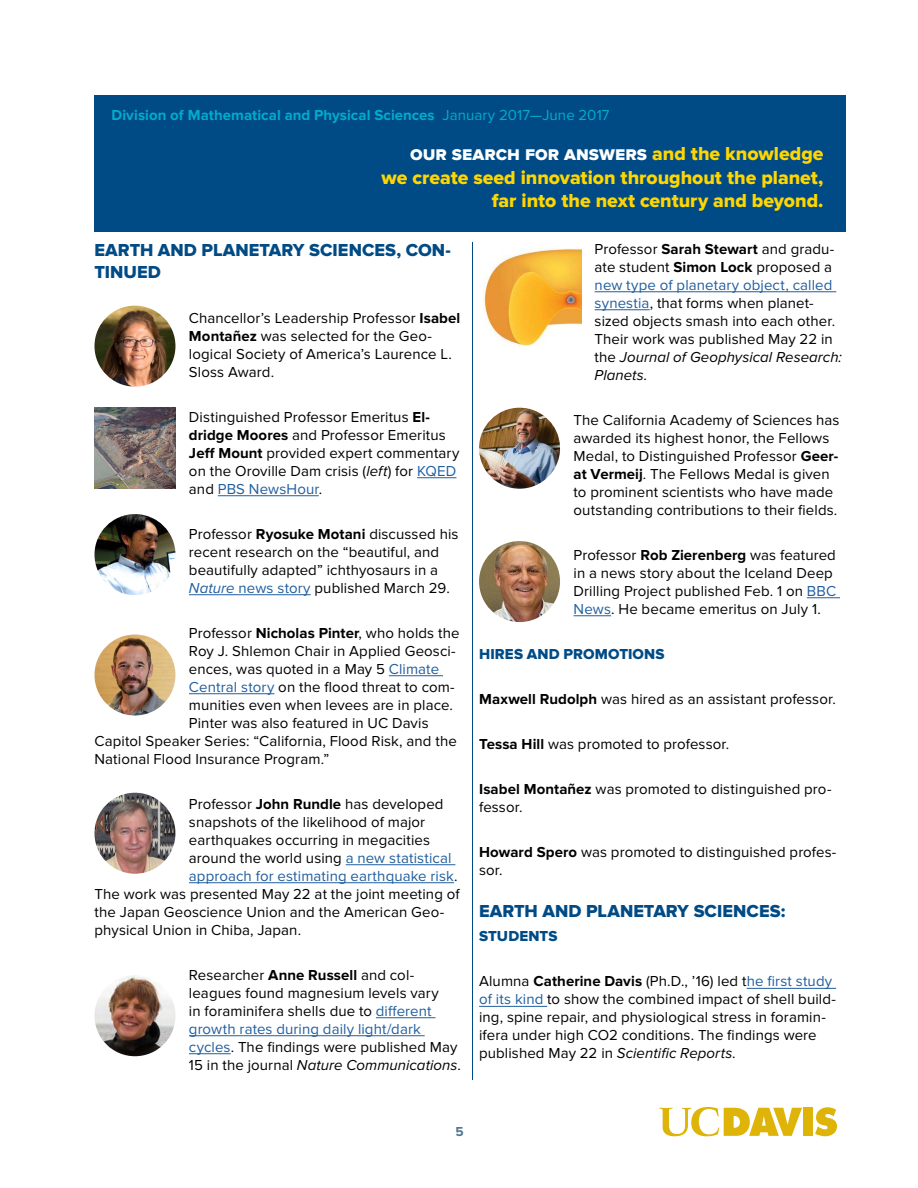
<style>
.page{position:relative;width:918px;height:1188px;background:#fff}
.page>*{position:absolute;margin:0;border:0;box-sizing:border-box;transform-origin:0 0}
.t1{font:19.5px/23.4px "Proxima Nova Extrabld";color:#ffd600;text-align:right}
.t2{font:18px/21.6px "Proxima Nova Extrabld";color:#004b85}
.t3{font:15px/18px "Proxima Nova";letter-spacing:.005em;color:#000}
.t4{font:700 15px "Proxima Nova";letter-spacing:.005em;color:#00accd}
.t5{font:15px "Proxima Nova";letter-spacing:.005em;color:#215e9e}
.t6{font:15px "Proxima Nova Extrabld";letter-spacing:.01em;color:#004b85}
.t7{font:700 13.5px "Proxima Nova";color:#517891}
.s1{font-weight:400}
.s2{color:#fff}
.s3{font-weight:700}
.s4{font-style:italic}
.s5{color:#215e9e}
.s6{font-style:italic;color:#215e9e}
.s7{color:#000}
</style>
<div class="page">
<hr style="left:417px;top:477px;width:39px;height:1px;background:#215e9e">
<hr style="left:218px;top:495px;width:101px;height:1px;background:#215e9e">
<hr style="left:189px;top:594px;width:122px;height:1px;background:#215e9e">
<hr style="left:389px;top:675px;width:54px;height:1px;background:#215e9e">
<hr style="left:189px;top:693px;width:85px;height:1px;background:#215e9e">
<hr style="left:346px;top:864px;width:109px;height:1px;background:#215e9e">
<hr style="left:189px;top:882px;width:265px;height:1px;background:#215e9e">
<hr style="left:376px;top:1017px;width:59px;height:1px;background:#215e9e">
<hr style="left:189px;top:1035px;width:236px;height:1px;background:#215e9e">
<hr style="left:189px;top:1053px;width:42px;height:1px;background:#215e9e">
<hr style="left:595px;top:292px;width:241px;height:1px;background:#215e9e">
<hr style="left:595px;top:310px;width:55px;height:1px;background:#215e9e">
<hr style="left:807px;top:598px;width:33px;height:1px;background:#215e9e">
<hr style="left:574px;top:616px;width:37px;height:1px;background:#215e9e">
<hr style="left:747px;top:988px;width:89px;height:1px;background:#215e9e">
<hr style="left:479px;top:1006px;width:68px;height:1px;background:#215e9e">
<hr style="left:472px;top:242px;width:1px;height:838px;background:#004b85">
<div style="left:94px;top:95px;width:752px;height:136px;background:#004b85"></div>
<img style="left:484px;top:249px;width:97px;height:97px">
<img style="left:94px;top:514px;width:81px;height:81px;border-radius:40px">
<img style="left:94px;top:408px;width:81px;height:81px">
<img style="left:94px;top:306px;width:81px;height:81px;border-radius:40px">
<img style="left:95px;top:635px;width:80px;height:81px;border-radius:40px">
<img style="left:95px;top:793px;width:80px;height:81px;border-radius:40px">
<img style="left:94px;top:975px;width:81px;height:81px;border-radius:40px">
<img style="left:479px;top:408px;width:81px;height:81px;border-radius:40px">
<img style="left:479px;top:541px;width:81px;height:81px;border-radius:40px">
<svg style="left:815px;top:1107px;width:22px;height:29px"></svg>
<div style="left:803px;top:1108px;width:10px;height:28px;background:#deb408"></div>
<svg style="left:659px;top:1107px;width:143px;height:30px"></svg>
<p class="t4" style="left:111px;top:106px;width:500px">Division of Mathematical and Physical Sciences <span class="s1">January 2017—June 2017</span></p>
<h1 class="t1" style="left:382px;top:143px;width:443px"><span class="s2">our search for answers</span> and the knowledge we create seed innovation throughout the planet, far into the next century and beyond.</h1>
<p class="t2" style="left:94px;top:240px;width:358px">EARTH AND PLANETARY SCIENCES, CON-<br>TINUED</p>
<p class="t3" style="left:189px;top:309px;width:273px">Chancellor’s Leadership Professor <span class="s3">Isabel Montañez</span> was selected for the Geo&shy;logical Society of America’s Laurence L.<br>Sloss Award.</p>
<p class="t3" style="left:189px;top:408px;width:272px">Distinguished Professor Emeritus <span class="s3">El&shy;dridge Moores</span> and Professor Emeritus <span class="s3">Jeff Mount</span> provided expert commentary on the Oroville Dam crisis (<span class="s4">left</span>) for <span class="s5">KQED </span>and <span class="s5">PBS NewsHour</span>.</p>
<p class="t3" style="left:189px;top:525px;width:271px">Professor <span class="s3">Ryosuke Motani</span> discussed his recent research on the “beautiful, and beautifully adapted” ichthyosaurs in a <span class="s6">Nature</span> <span class="s5">news story</span> published March 29.</p>
<p class="t3" style="left:189px;top:624px;width:272px">Professor <span class="s3">Nicholas Pinter</span>, who holds the</p>
<p class="t3" style="left:189px;top:642px;width:268px">Roy J. Shlemon Chair in Applied Geosci-</p>
<p class="t3" style="left:189px;top:660px;width:252px">ences, was quoted in a May 5 <span class="s5">Climate</span></p>
<p class="t3" style="left:189px;top:678px;width:267px"><span class="s5">Central story</span> on the flood threat to com-</p>
<p class="t3" style="left:189px;top:696px;width:265px">munities even when levees are in place.</p>
<p class="t3" style="left:189px;top:714px;width:241px">Pinter was also featured in UC Davis</p>
<p class="t3" style="left:94px;top:732px;width:364px">Capitol Speaker Series: “California, Flood Risk, and the</p>
<p class="t3" style="left:94px;top:750px;width:236px">National Flood Insurance Program.”</p>
<p class="t3" style="left:189px;top:795px;width:256px">Professor <span class="s3">John Rundle</span> has developed</p>
<p class="t3" style="left:189px;top:813px;width:238px">snapshots of the likelihood of major</p>
<p class="t3" style="left:189px;top:831px;width:243px">earthquakes occurring in megacities</p>
<p class="t3" style="left:189px;top:849px;width:264px">around the world using <span class="s5">a new statistical</span></p>
<p class="t5" style="left:189px;top:867px;width:270px">approach for estimating earthquake risk<span class="s7">.</span></p>
<p class="t3" style="left:94px;top:885px;width:367px">The work was presented May 22 at the joint meeting of</p>
<p class="t3" style="left:94px;top:903px;width:351px">the Japan Geoscience Union and the American Geo-</p>
<p class="t3" style="left:94px;top:921px;width:208px">physical Union in Chiba, Japan.</p>
<p class="t3" style="left:189px;top:966px;width:273px">Researcher <span class="s3">Anne Russell</span> and col&shy;leagues found magnesium levels vary<br>in foraminifera shells due to <span class="s5">different growth rates during daily light/dark cycles</span>. The findings were published May 15 in the journal <span class="s4">Nature Communications</span>.</p>
<p class="t3" style="left:595px;top:240px;width:249px">Professor <span class="s3">Sarah Stewart</span> and gradu&shy;ate student <span class="s3">Simon Lock</span> proposed a <span class="s5">new type of planetary object, called synestia</span>, that forms when planet&shy;sized objects smash into each other.<br>Their work was published May 22 in the <span class="s4">Journal of Geophysical Research:<br>Planets</span>.</p>
<p class="t3" style="left:574px;top:411px;width:268px">The California Academy of Sciences has awarded its highest honor, the Fellows Medal, to Distinguished Professor <span class="s3">Geer&shy;at Vermeij</span>. The Fellows Medal is given to prominent scientists who have made outstanding contributions to their fields.</p>
<p class="t3" style="left:574px;top:546px;width:264px">Professor <span class="s3">Rob Zierenberg</span> was featured in a news story about the Iceland Deep Drilling Project published Feb. 1 on <span class="s5">BBC News</span>. He became emeritus on July 1.</p>
<p class="t6" style="left:479px;top:645px;width:187px">HIRES AND PROMOTIONS</p>
<p class="t3" style="left:479px;top:690px;width:358px"><span class="s3">Maxwell Rudolph</span> was hired as an assistant professor.</p>
<p class="t3" style="left:479px;top:735px;width:252px"><span class="s3">Tessa Hill</span> was promoted to professor.</p>
<p class="t3" style="left:479px;top:780px;width:354px"><span class="s3">Isabel Montañez</span> was promoted to distinguished pro&shy;fessor.</p>
<p class="t3" style="left:479px;top:843px;width:359px"><span class="s3">Howard Spero</span> was promoted to distinguished profes&shy;sor.</p>
<p class="t2" style="left:479px;top:901px;width:308px">EARTH AND PLANETARY SCIENCES:</p>
<p class="t6" style="left:479px;top:928px;width:80px">STUDENTS</p>
<p class="t3" style="left:479px;top:973px;width:358px">Alumna <span class="s3">Catherine Davis</span> (Ph.D., ’16) led t<span class="s5">he first study of its kind</span> to show the combined impact of shell build&shy;ing, spine repair, and physiological stress in foramin&shy;ifera under high CO2 conditions. The findings were published May 22 in <span class="s4">Scientific Reports</span>.</p>
<p class="t7" style="left:455px;top:1124px;width:10px">5</p>
</div>
